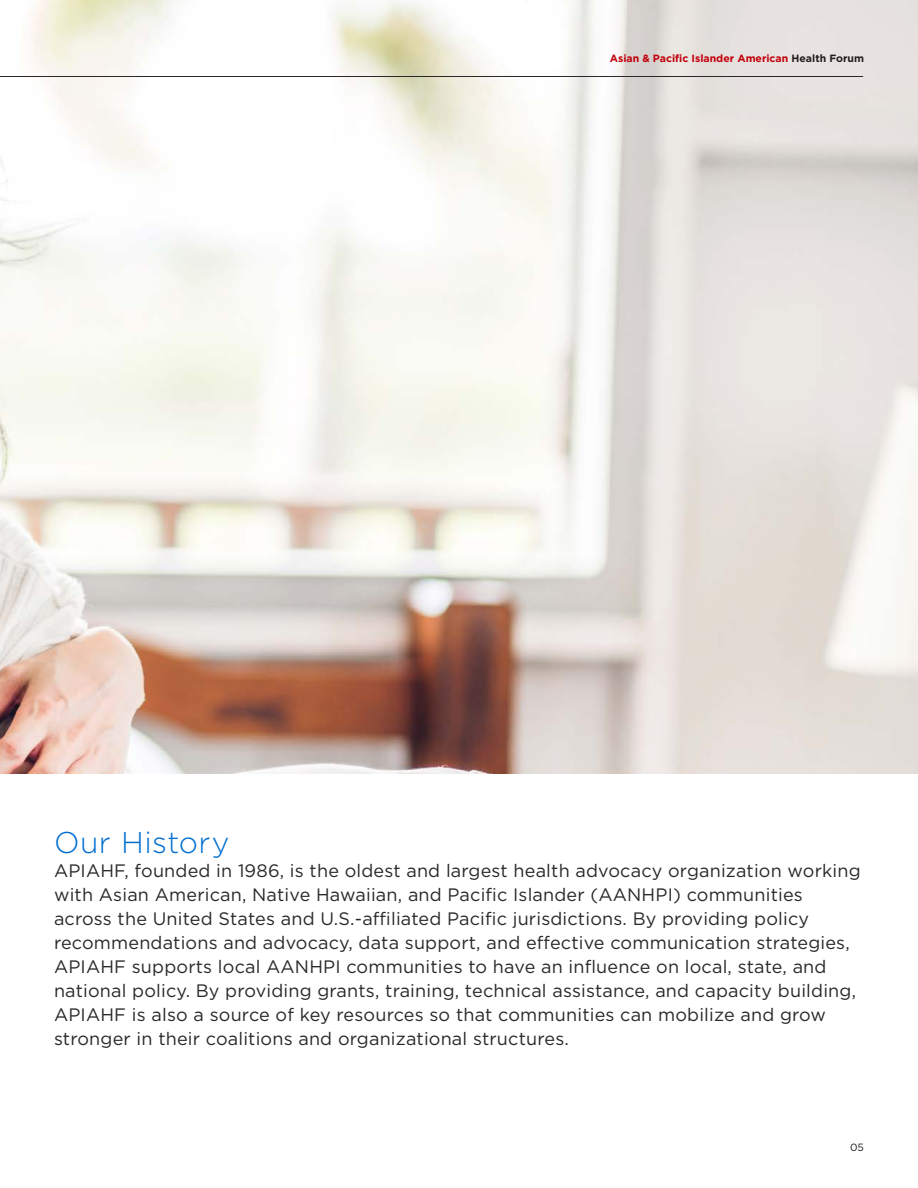
<style>
.page{position:relative;width:918px;height:1188px;background:#fff}
.page>*{position:absolute;margin:0;border:0;box-sizing:border-box;transform-origin:0 0}
.B_-_Section_Headings{font:300 30px "Gotham";letter-spacing:.015em;color:#006fcf}
.C_-_Copy__12pt{font:18px/24px "Gotham";letter-spacing:.01em;color:#2a2929}
.t1{font:700 10.5px "Gotham";color:#c2000b}
.t2{font:10.5px "Gotham";color:#231f20}
.s1{color:#231f20}
</style>
<div class="page">
<img style="left:0;top:0;width:918px;height:773px">
<hr style="left:0;top:76px;width:863px;height:1px;background:#2a2929">
<p class="t1" style="left:610px;top:52px;width:256px">Asian &amp; Pacific Islander American <span class="s1">Health Forum</span></p>
<p class="B_-_Section_Headings" style="left:54px;top:827px;width:177px">Our History</p>
<p class="C_-_Copy__12pt" style="left:54px;top:859px;width:808px">APIAHF, founded in 1986, is the oldest and largest health advocacy organization working with Asian American, Native Hawaiian, and Pacific Islander (AANHPI) communities across the United States and U.S.-affiliated Pacific jurisdictions. By providing policy recommendations and advocacy, data support, and effective communication strategies, APIAHF supports local AANHPI communities to have an influence on local, state, and national policy. By providing grants, training, technical assistance, and capacity building, APIAHF is also a source of key resources so that communities can mobilize and grow stronger in their coalitions and organizational structures.</p>
<p class="t2" style="left:850px;top:1140px;width:15px">05</p>
</div>
